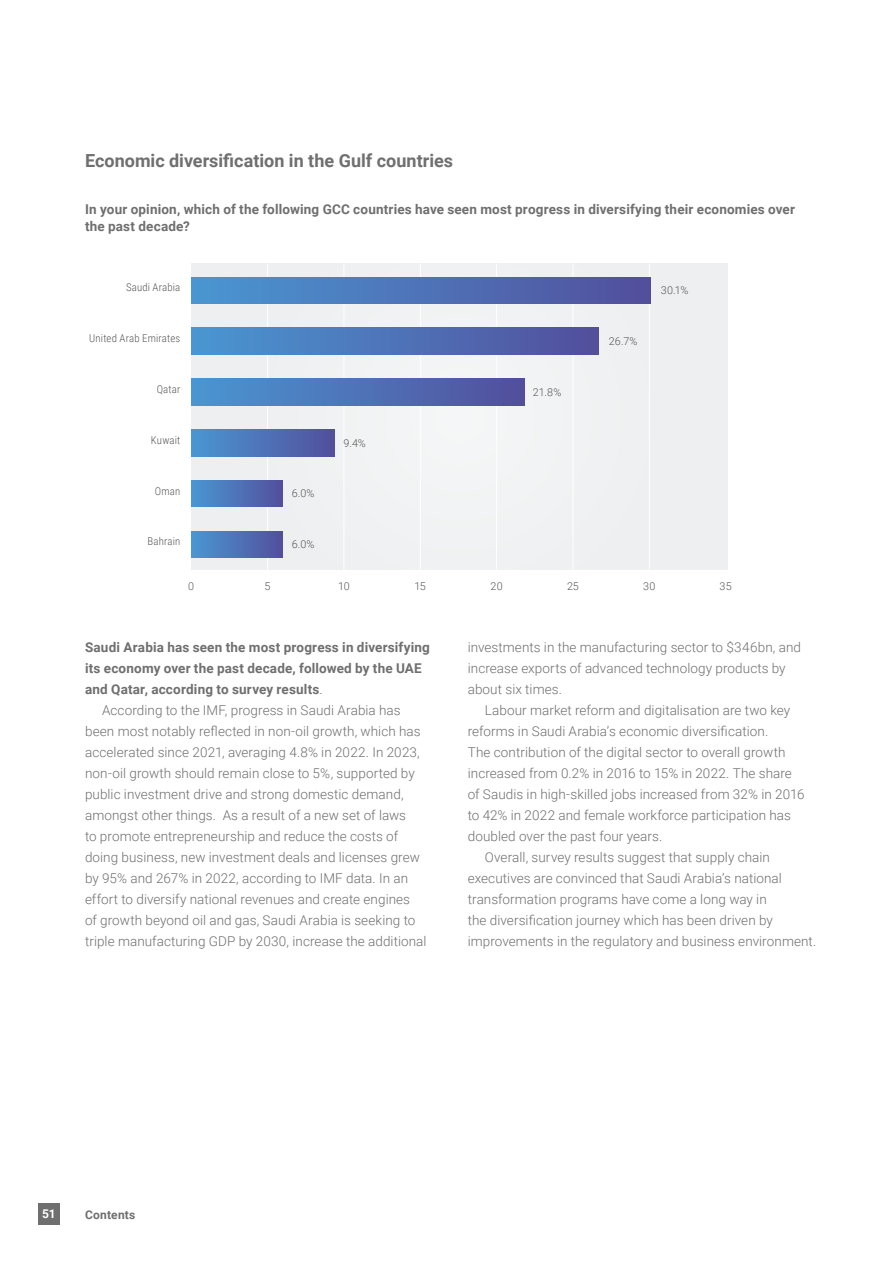
<style>
.page{position:relative;width:893px;height:1263px;background:#fff}
.page>*{position:absolute;margin:0;border:0;box-sizing:border-box;transform-origin:0 0}
.t1{font:700 18px "Roboto";color:#706f6f}
.t2{font:300 13.5px/21px "Roboto";letter-spacing:.005em;color:#706f6f}
.t3{font:700 13.5px/16.5px "Roboto";letter-spacing:.015em;color:#706f6f}
.t4{font:700 12px "Roboto";letter-spacing:.02em;color:#706f6f}
.t5{font:700 12px "Roboto";color:#fff}
.t6{font:300 10.8px "Roboto Condensed";letter-spacing:.015em;color:#575756}
.t7{font:300 10.8px "Roboto";color:#575756}
.s1{font-weight:300}
</style>
<div class="page">
<div style="left:38px;top:1203px;width:22px;height:22px;background:#706f6f"></div>
<div style="left:191px;top:264px;width:536px;height:306px;background:#eff1f1"></div>
<hr style="left:267px;top:264px;width:1px;height:306px;background:#fff">
<hr style="left:344px;top:264px;width:1px;height:306px;background:#fff">
<hr style="left:420px;top:264px;width:1px;height:306px;background:#fff">
<hr style="left:496px;top:264px;width:1px;height:306px;background:#fff">
<hr style="left:573px;top:264px;width:1px;height:306px;background:#fff">
<hr style="left:649px;top:264px;width:1px;height:306px;background:#fff">
<div style="left:191px;top:277px;width:460px;height:27px;background:linear-gradient(to right,#4a97d2,#524f9c)"></div>
<div style="left:191px;top:328px;width:408px;height:27px;background:linear-gradient(to right,#4a97d2,#524f9c)"></div>
<div style="left:191px;top:379px;width:333px;height:26px;background:linear-gradient(to right,#4a97d2,#524f9c)"></div>
<div style="left:191px;top:429px;width:144px;height:27px;background:linear-gradient(to right,#4a97d2,#524f9d)"></div>
<div style="left:191px;top:480px;width:92px;height:27px;background:linear-gradient(to right,#4a97d3,#52509d)"></div>
<div style="left:191px;top:531px;width:92px;height:27px;background:linear-gradient(to right,#4a97d3,#52509d)"></div>
<h1 class="t1" style="left:85px;top:148px;width:369px">Economic diversification in the Gulf countries</h1>
<p class="t3" style="left:85px;top:201px;width:711px">In your opinion, which of the following GCC countries have seen most progress in diversifying their economies over the past decade?</p>
<p class="t6" style="left:126px;top:280px;width:56px">Saudi Arabia</p>
<p class="t7" style="left:661px;top:283px;width:29px">30.1%</p>
<p class="t6" style="left:89px;top:331px;width:93px">United Arab Emirates</p>
<p class="t7" style="left:609px;top:333px;width:30px">26.7%</p>
<p class="t6" style="left:157px;top:382px;width:25px">Qatar</p>
<p class="t7" style="left:533px;top:384px;width:30px">21.8%</p>
<p class="t6" style="left:151px;top:432px;width:31px">Kuwait</p>
<p class="t7" style="left:344px;top:435px;width:24px">9.4%</p>
<p class="t6" style="left:155px;top:483px;width:27px">Oman</p>
<p class="t7" style="left:292px;top:486px;width:24px">6.0%</p>
<p class="t6" style="left:148px;top:534px;width:34px">Bahrain</p>
<p class="t7" style="left:292px;top:537px;width:24px">6.0%</p>
<p class="t7" style="left:188px;top:578px;width:7px">0</p>
<p class="t7" style="left:265px;top:578px;width:7px">5</p>
<p class="t7" style="left:338px;top:578px;width:13px">10</p>
<p class="t7" style="left:415px;top:578px;width:13px">15</p>
<p class="t7" style="left:491px;top:578px;width:14px">20</p>
<p class="t7" style="left:567px;top:578px;width:13px">25</p>
<p class="t7" style="left:643px;top:578px;width:14px">30</p>
<p class="t7" style="left:720px;top:578px;width:14px">35</p>
<p class="t3" style="left:85px;top:639px;width:346px">Saudi Arabia has seen the most progress in diversifying</p>
<p class="t3" style="left:85px;top:660px;width:338px">its economy over the past decade, followed by the UAE</p>
<p class="t3" style="left:85px;top:681px;width:239px">and Qatar, according to survey results<span class="s1">.</span></p>
<p class="t2" style="left:102px;top:699px;width:300px">According to the IMF, progress in Saudi Arabia has</p>
<p class="t2" style="left:85px;top:720px;width:337px">been most notably reflected in non-oil growth, which has</p>
<p class="t2" style="left:85px;top:741px;width:336px">accelerated since 2021, averaging 4.8% in 2022. In 2023,</p>
<p class="t2" style="left:85px;top:762px;width:331px">non-oil growth should remain close to 5%, supported by</p>
<p class="t2" style="left:85px;top:783px;width:320px">public investment drive and strong domestic demand,</p>
<p class="t2" style="left:85px;top:804px;width:323px">amongst other things. As a result of a new set of laws</p>
<p class="t2" style="left:85px;top:825px;width:315px">to promote entrepreneurship and reduce the costs of</p>
<p class="t2" style="left:85px;top:846px;width:336px">doing business, new investment deals and licenses grew</p>
<p class="t2" style="left:85px;top:867px;width:325px">by 95% and 267% in 2022, according to IMF data. In an</p>
<p class="t2" style="left:85px;top:888px;width:327px">effort to diversify national revenues and create engines</p>
<p class="t2" style="left:85px;top:909px;width:332px">of growth beyond oil and gas, Saudi Arabia is seeking to</p>
<p class="t2" style="left:85px;top:930px;width:343px">triple manufacturing GDP by 2030, increase the additional</p>
<p class="t2" style="left:468px;top:636px;width:335px">investments in the manufacturing sector to $346bn, and increase exports of advanced technology products by about six times.</p>
<p class="t2" style="left:485px;top:699px;width:307px">Labour market reform and digitalisation are two key</p>
<p class="t2" style="left:468px;top:720px;width:302px">reforms in Saudi Arabia’s economic diversification.</p>
<p class="t2" style="left:468px;top:741px;width:319px">The contribution of the digital sector to overall growth</p>
<p class="t2" style="left:468px;top:762px;width:326px">increased from 0.2% in 2016 to 15% in 2022. The share</p>
<p class="t2" style="left:468px;top:783px;width:338px">of Saudis in high-skilled jobs increased from 32% in 2016</p>
<p class="t2" style="left:468px;top:805px;width:325px">to 42% in 2022 and female workforce participation has</p>
<p class="t2" style="left:468px;top:826px;width:196px">doubled over the past four years.</p>
<p class="t2" style="left:485px;top:847px;width:287px">Overall, survey results suggest that supply chain</p>
<p class="t2" style="left:468px;top:868px;width:316px">executives are convinced that Saudi Arabia’s national</p>
<p class="t2" style="left:468px;top:889px;width:301px">transformation programs have come a long way in</p>
<p class="t2" style="left:468px;top:910px;width:307px">the diversification journey which has been driven by</p>
<p class="t2" style="left:468px;top:931px;width:350px">improvements in the regulatory and business environment.</p>
<p class="t5" style="left:42px;top:1205px;width:15px">51</p>
<p class="t4" style="left:85px;top:1206px;width:52px">Contents</p>
</div>
